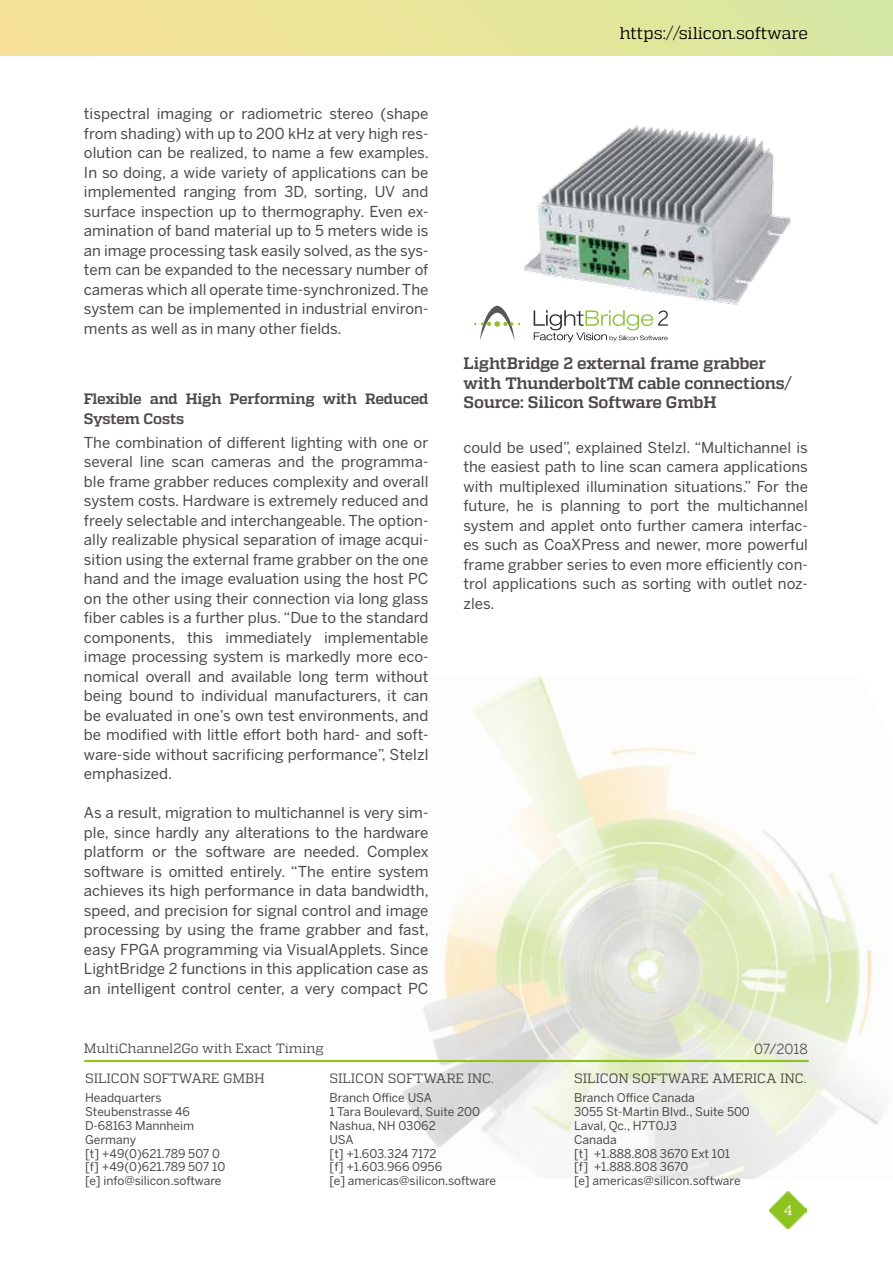
<style>
.page{position:relative;width:893px;height:1263px;background:#fff}
.page>*{position:absolute;margin:0;border:0;box-sizing:border-box;transform-origin:0 0}
.t1{font:16.95px "Quadon";letter-spacing:-.015em;color:#000}
.t2{font:700 16.5px/19.5px "Quadon";letter-spacing:-.015em;color:#4c4948}
.t3{font:15px/19.5px "Benton Sans";color:#4c4948;text-align:justify}
.t4{font:700 15px/19.5px "Quadon";letter-spacing:-.015em;color:#4c4948}
.t5{font:13.8px "Benton Sans";letter-spacing:-.005em;color:#4c4948}
.t6{font:13.8px "Quadon";color:#fff}
.t7{font:13.5px "Quadon";letter-spacing:-.01em;color:#4c4948}
.t8{font:12px/13.8px "Benton Sans";color:#4c4948}
</style>
<div class="page">
<div style="left:0;top:0;width:893px;height:55px;background:linear-gradient(to right,#f9e298,#d6e8a0)"></div>
<img style="left:403px;top:677px;width:481px;height:501px">
<img style="left:770px;top:1191px;width:37px;height:37px">
<hr style="left:85px;top:1060px;width:723px;height:2px;background:#8fc31f">
<img style="left:496px;top:125px;width:295px;height:218px">
<svg style="left:474px;top:306px;width:46px;height:34px"></svg>
<svg style="left:534px;top:310px;width:134px;height:32px"></svg>
<p class="t3" style="left:84px;top:104px;width:346px">tispectral imaging or radiometric stereo (shape from shading) with up to 200 kHz at very high res&shy;olution can be realized, to name a few examples.<br>In so doing, a wide variety of applications can be implemented ranging from 3D, sorting, UV and surface inspection up to thermography. Even ex&shy;amination of band material up to 5 meters wide is an image processing task easily solved, as the sys&shy;tem can be expanded to the necessary number of cameras which all operate time-synchronized. The system can be implemented in industrial environ&shy;ments as well as in many other fields.</p>
<p class="t4" style="left:84px;top:390px;width:346px">Flexible and High Performing with Reduced<br>System Costs</p>
<p class="t3" style="left:84px;top:432px;width:346px">The combination of different lighting with one or several line scan cameras and the programma&shy;ble frame grabber reduces complexity and overall system costs. Hardware is extremely reduced and freely selectable and interchangeable. The option&shy;ally realizable physical separation of image acqui&shy;sition using the external frame grabber on the one hand and the image evaluation using the host PC on the other using their connection via long glass fiber cables is a further plus. “Due to the standard components, this immediately implementable image processing system is markedly more eco&shy;nomical overall and available long term without being bound to individual manufacturers, it can be evaluated in one’s own test environments, and be modified with little effort both hard- and soft&shy;ware-side without sacrificing performance”, Stelzl emphasized.</p>
<p class="t3" style="left:84px;top:803px;width:346px">As a result, migration to multichannel is very sim&shy;ple, since hardly any alterations to the hardware platform or the software are needed. Complex software is omitted entirely. “The entire system achieves its high performance in data bandwidth, speed, and precision for signal control and image processing by using the frame grabber and fast, easy FPGA programming via VisualApplets. Since LightBridge 2 functions in this application case as an intelligent control center, a very compact PC</p>
<p class="t7" style="left:84px;top:1041px;width:241px">MultiChannel2Go with Exact Timing</p>
<p class="t1" style="left:619px;top:23px;width:190px">https://silicon.software</p>
<p class="t2" style="left:463px;top:354px;width:330px">LightBridge 2 external frame grabber with ThunderboltTM cable connections/<br>Source: Silicon Software GmbH</p>
<p class="t3" style="left:463px;top:437px;width:346px">could be used”, explained Stelzl. “Multichannel is the easiest path to line scan camera applications with multiplexed illumination situations.” For the future, he is planning to port the multichannel system and applet onto further camera interfac&shy;es such as CoaXPress and newer, more powerful frame grabber series to even more efficiently con&shy;trol applications such as sorting with outlet noz&shy;zles.</p>
<p class="t5" style="left:754px;top:1041px;width:55px">07/2018</p>
<p class="t7" style="left:85px;top:1071px;width:181px">SILICON SOFTWARE GMBH</p>
<p class="t8" style="left:85px;top:1091px;width:142px">Headquarters<br>Steubenstrasse 46<br>D-68163 Mannheim<br>Germany<br>[t] +49(0)621.789 507 0 [f] +49(0)621.789 507 10 [e] info@silicon.software</p>
<p class="t7" style="left:330px;top:1071px;width:166px">SILICON SOFTWARE INC.</p>
<p class="t8" style="left:330px;top:1091px;width:168px">Branch Office USA<br>1 Tara Boulevard, Suite 200<br>Nashua, NH 03062<br>USA<br>[t] +1.603.324 7172<br>[f] +1.603.966 0956<br>[e] americas@silicon.software</p>
<p class="t7" style="left:574px;top:1071px;width:234px">SILICON SOFTWARE AMERICA INC.</p>
<p class="t8" style="left:574px;top:1091px;width:177px">Branch Office Canada<br>3055 St-Martin Blvd., Suite 500<br>Laval, Qc., H7T0J3<br>Canada<br>[t] +1.888.808 3670 Ext 101<br>[f] +1.888.808 3670<br>[e] americas@silicon.software</p>
<p class="t6" style="left:784px;top:1202px;width:10px">4</p>
</div>
